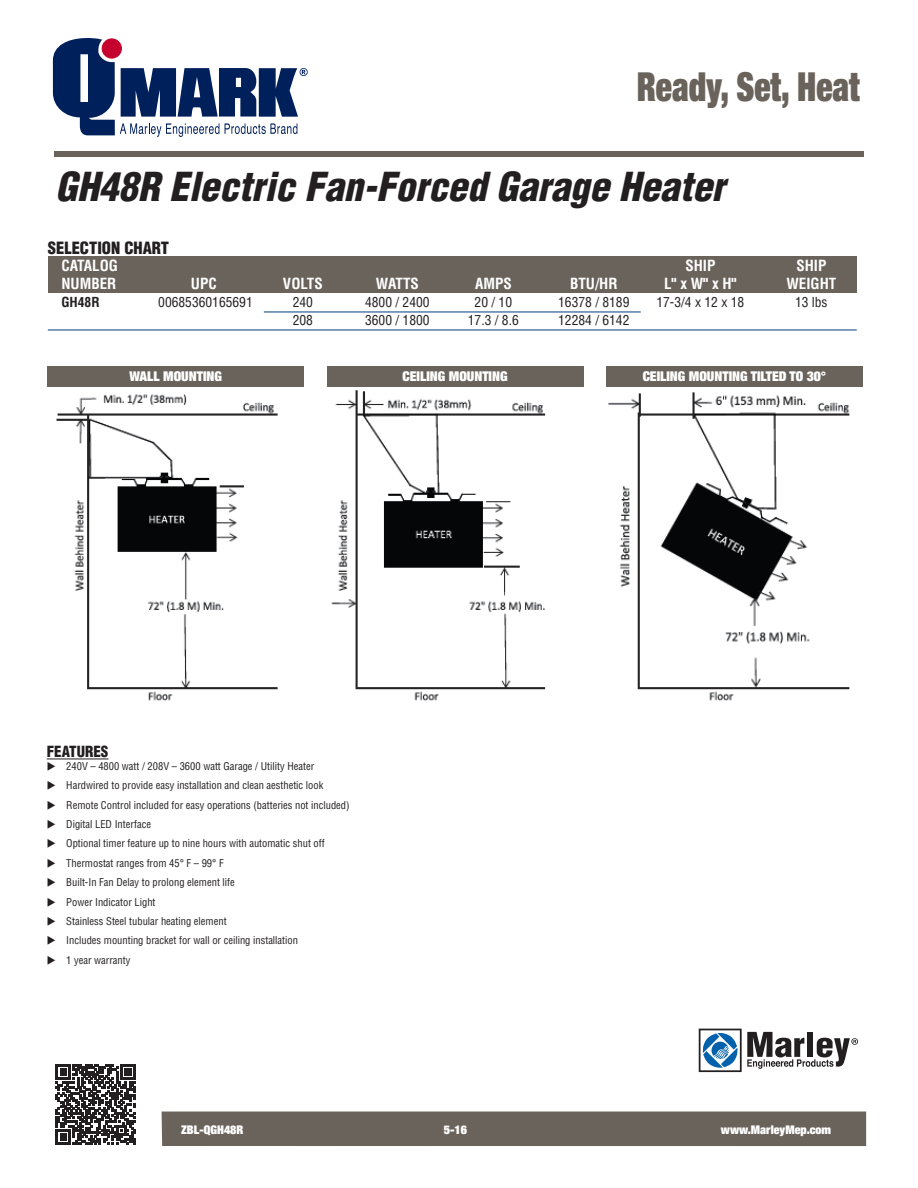
<style>
.page{position:relative;width:918px;height:1188px;background:#fff}
.page>*{position:absolute;margin:0;border:0;box-sizing:border-box;transform-origin:0 0}
.t1{font:900 condensed 40.2px "Helvetica Neue LT Std";color:#6a635c;scale:.83 1}
.t2{font:italic 900 condensed 39px "Helvetica LT Std";color:#231f20}
.t3{font:900 condensed 16.5px "Helvetica LT Std";color:#231f20}
.t4{font:700 condensed 15px "Helvetica LT Std";color:#fff}
.t5{font:900 condensed 15px "Helvetica LT Std";color:#231f20}
.t6{font:condensed 13.5px "Helvetica LT Std";color:#231f20}
.t7{font:900 condensed 13.5px "Helvetica Neue LT Std";color:#fff}
.t8{font:700 condensed 13.5px "Helvetica LT Std";color:#231f20}
.t9{font:900 condensed 12px "Helvetica Neue LT Std";color:#fff}
.t10{font:condensed 10.5px "Helvetica LT Std";color:#231f20}
</style>
<div class="page">
<div style="left:161px;top:1111px;width:706px;height:36px;background:#6a635c"></div>
<svg style="left:56px;top:1065px;width:80px;height:79px"></svg>
<div style="left:48px;top:256px;width:809px;height:37px;background:#6a635c"></div>
<hr style="left:264px;top:312px;width:377px;height:1px;background:#013d7d">
<hr style="left:48px;top:330px;width:809px;height:1px;background:#013d7d">
<hr style="left:47px;top:759px;width:61px;height:1px;background:#231f20">
<img style="left:47px;top:370px;width:803px;height:331px">
<div style="left:48px;top:367px;width:256px;height:20px;background:#6a635c"></div>
<div style="left:327px;top:367px;width:256px;height:20px;background:#6a635c"></div>
<div style="left:606px;top:367px;width:257px;height:20px;background:#6a635c"></div>
<svg style="left:699px;top:1029px;width:159px;height:43px"></svg>
<div style="left:54px;top:151px;width:810px;height:6px;background:#6a635c"></div>
<svg style="left:53px;top:38px;width:255px;height:99px"></svg>
<h1 class="t1" style="left:637px;top:61px;width:270px">Ready, Set, Heat</h1>
<h2 class="t2" style="left:55px;top:162px;width:671px">GH48R Electric Fan-Forced Garage Heater</h2>
<h3 class="t3" style="left:48px;top:237px;width:123px">SELECTION CHART</h3>
<h3 class="t4" style="left:61px;top:256px;width:58px">CATALOG</h3>
<h3 class="t4" style="left:685px;top:256px;width:32px">SHIP</h3>
<h3 class="t4" style="left:796px;top:256px;width:32px">SHIP</h3>
<h3 class="t4" style="left:61px;top:274px;width:57px">NUMBER</h3>
<h3 class="t4" style="left:191px;top:274px;width:27px">UPC</h3>
<h3 class="t4" style="left:283px;top:274px;width:41px">VOLTS</h3>
<h3 class="t4" style="left:376px;top:274px;width:45px">WATTS</h3>
<h3 class="t4" style="left:475px;top:274px;width:38px">AMPS</h3>
<h3 class="t4" style="left:570px;top:274px;width:49px">BTU/HR</h3>
<h3 class="t4" style="left:664px;top:274px;width:74px">L" x W" x H"</h3>
<h3 class="t4" style="left:786px;top:274px;width:51px">WEIGHT</h3>
<p class="t8" style="left:61px;top:294px;width:40px">GH48R</p>
<p class="t6" style="left:158px;top:294px;width:96px">00685360165691</p>
<p class="t6" style="left:293px;top:294px;width:22px">240</p>
<p class="t6" style="left:365px;top:294px;width:66px">4800 / 2400</p>
<p class="t6" style="left:475px;top:294px;width:39px">20 / 10</p>
<p class="t6" style="left:558px;top:294px;width:73px">16378 / 8189</p>
<p class="t6" style="left:656px;top:294px;width:89px">17-3/4 x 12 x 18</p>
<p class="t6" style="left:795px;top:294px;width:34px">13 lbs</p>
<p class="t6" style="left:293px;top:312px;width:22px">208</p>
<p class="t6" style="left:365px;top:312px;width:66px">3600 / 1800</p>
<p class="t6" style="left:468px;top:312px;width:53px">17.3 / 8.6</p>
<p class="t6" style="left:558px;top:312px;width:73px">12284 / 6142</p>
<p class="t7" style="left:130px;top:367px;width:94px">WALL MOUNTING</p>
<p class="t7" style="left:403px;top:367px;width:107px">CEILING MOUNTING</p>
<p class="t7" style="left:643px;top:367px;width:185px">CEILING MOUNTING TILTED TO 30°</p>
<h3 class="t5" style="left:47px;top:742px;width:63px">FEATURES</h3>
<p class="t10" style="left:47px;top:760px;width:269px">◆ 240V – 4800 watt / 208V – 3600 watt Garage / Utility Heater</p>
<p class="t10" style="left:47px;top:779px;width:278px">◆ Hardwired to provide easy installation and clean aesthetic look</p>
<p class="t10" style="left:47px;top:798px;width:304px">◆ Remote Control included for easy operations (batteries not included)</p>
<p class="t10" style="left:47px;top:818px;width:106px">◆ Digital LED Interface</p>
<p class="t10" style="left:47px;top:837px;width:279px">◆ Optional timer feature up to nine hours with automatic shut off</p>
<p class="t10" style="left:47px;top:856px;width:178px">◆ Thermostat ranges from 45° F – 99° F</p>
<p class="t10" style="left:47px;top:876px;width:190px">◆ Built-In Fan Delay to prolong element life</p>
<p class="t10" style="left:47px;top:895px;width:110px">◆ Power Indicator Light</p>
<p class="t10" style="left:47px;top:914px;width:181px">◆ Stainless Steel tubular heating element</p>
<p class="t10" style="left:47px;top:934px;width:253px">◆ Includes mounting bracket for wall or ceiling installation</p>
<p class="t10" style="left:47px;top:953px;width:85px">◆ 1 year warranty</p>
<p class="t9" style="left:181px;top:1122px;width:64px">ZBL-QGH48R</p>
<p class="t9" style="left:444px;top:1122px;width:25px">5-16</p>
<p class="t9" style="left:721px;top:1122px;width:112px">www.MarleyMep.com</p>
</div>
